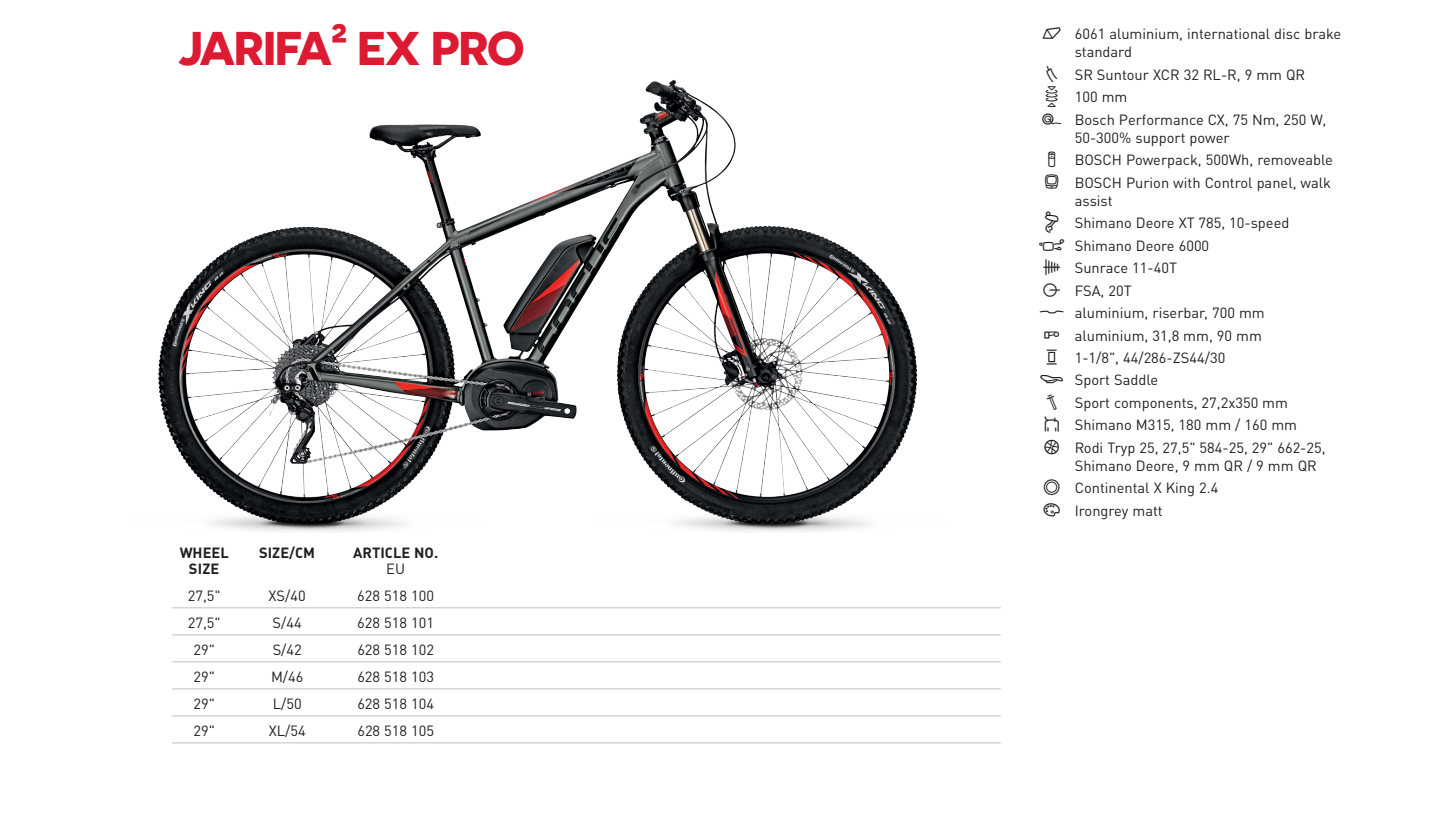
<style>
.page{position:relative;width:1436px;height:820px;background:#fff}
.page>*{position:absolute;margin:0;border:0;box-sizing:border-box;transform-origin:0 0}
.t1{font:700 47.25px "Novecentosanswide";letter-spacing:-.03em;color:#dc1a32}
.t2{font:14.62px/22.5px "DINOT";color:#231f20}
.t3{font:700 14.62px "DIN";color:#231f20}
.t4{font:700 14.62px "DINOT";color:#231f20}
.s1{font-family:"Bike Icons 2017";font-size:18px}
</style>
<div class="page">
<img style="left:158px;top:79px;width:760px;height:453px">
<hr style="left:172px;top:607px;width:828px;height:1px;background:#c7c8ca">
<hr style="left:172px;top:634px;width:828px;height:1px;background:#c7c8ca">
<hr style="left:172px;top:661px;width:828px;height:1px;background:#c7c8ca">
<hr style="left:172px;top:688px;width:828px;height:1px;background:#c7c8ca">
<hr style="left:172px;top:715px;width:828px;height:1px;background:#c7c8ca">
<hr style="left:172px;top:742px;width:828px;height:1px;background:#c7c8ca">
<h1 class="t1" style="left:179px;top:19px;width:347px">JARIFA² EX PRO</h1>
<p class="t3" style="left:180px;top:543px;width:51px">WHEEL</p>
<p class="t3" style="left:259px;top:543px;width:57px">SIZE/CM</p>
<p class="t3" style="left:353px;top:543px;width:86px">ARTICLE NO.</p>
<p class="t4" style="left:189px;top:557px;width:32px">SIZE</p>
<p class="t2" style="left:386px;top:556px;width:20px">EU</p>
<p class="t2" style="left:188px;top:583px;width:34px">27,5"</p>
<p class="t2" style="left:268px;top:583px;width:39px">XS/40</p>
<p class="t2" style="left:357px;top:583px;width:78px">628 518 100</p>
<p class="t2" style="left:188px;top:610px;width:34px">27,5"</p>
<p class="t2" style="left:272px;top:610px;width:31px">S/44</p>
<p class="t2" style="left:357px;top:610px;width:78px">628 518 101</p>
<p class="t2" style="left:193px;top:637px;width:23px">29"</p>
<p class="t2" style="left:272px;top:637px;width:31px">S/42</p>
<p class="t2" style="left:357px;top:637px;width:78px">628 518 102</p>
<p class="t2" style="left:193px;top:664px;width:23px">29"</p>
<p class="t2" style="left:271px;top:664px;width:34px">M/46</p>
<p class="t2" style="left:357px;top:664px;width:78px">628 518 103</p>
<p class="t2" style="left:193px;top:691px;width:23px">29"</p>
<p class="t2" style="left:273px;top:691px;width:30px">L/50</p>
<p class="t2" style="left:357px;top:691px;width:78px">628 518 104</p>
<p class="t2" style="left:193px;top:718px;width:23px">29"</p>
<p class="t2" style="left:269px;top:718px;width:38px">XL/54</p>
<p class="t2" style="left:357px;top:718px;width:78px">628 518 105</p>
<p class="t2" style="left:1074px;top:24px;width:268px;line-height:18px;text-indent:-32px"><span class="s1">Q</span> 6061 aluminium, international disc brake standard</p>
<p class="t2" style="left:1042px;top:62px;width:285px"><span class="s1">H</span> SR Suntour XCR 32 RL-R, 9 mm QR <span class="s1">,</span> 100 mm<br><span class="s1">O</span> Bosch Performance CX, 75 Nm, 250 W,</p>
<p class="t2" style="left:1042px;top:125px;width:292px;text-indent:32px">50-300% support power<br><span class="s1">9</span> BOSCH Powerpack, 500Wh, removeable <span class="s1">#</span> BOSCH Purion with Control panel, walk</p>
<p class="t2" style="left:1074px;top:188px;width:39px">assist</p>
<p class="t2" style="left:1042px;top:210px;width:248px"><span class="s1">W</span> Shimano Deore XT 785, 10-speed</p>
<p class="t2" style="left:1042px;top:233px;width:168px"><span class="s1">V</span> Shimano Deore 6000</p>
<p class="t2" style="left:1074px;top:255px;width:104px">Sunrace 11-40T</p>
<p class="t2" style="left:1042px;top:278px;width:90px"><span class="s1">L</span> FSA, 20T</p>
<p class="t2" style="left:1042px;top:300px;width:223px"><span class="s1">N</span> aluminium, riserbar, 700 mm</p>
<p class="t2" style="left:1074px;top:323px;width:189px">aluminium, 31,8 mm, 90 mm</p>
<p class="t2" style="left:1042px;top:345px;width:184px"><span class="s1">Y</span> 1-1/8", 44/286-ZS44/30</p>
<p class="t2" style="left:1042px;top:367px;width:117px"><span class="s1">T</span> Sport Saddle</p>
<p class="t2" style="left:1042px;top:390px;width:247px"><span class="s1">U</span> Sport components, 27,2x350 mm</p>
<p class="t2" style="left:1042px;top:412px;width:256px"><span class="s1">A</span> Shimano M315, 180 mm / 160 mm</p>
<p class="t2" style="left:1042px;top:435px;width:284px"><span class="s1">M</span> Rodi Tryp 25, 27,5" 584-25, 29" 662-25,</p>
<p class="t2" style="left:1042px;top:453px;width:275px;text-indent:32px">Shimano Deore, 9 mm QR / 9 mm QR<br><span class="s1">R</span> Continental X King 2.4<br><span class="s1">0</span> Irongrey matt</p>
</div>
